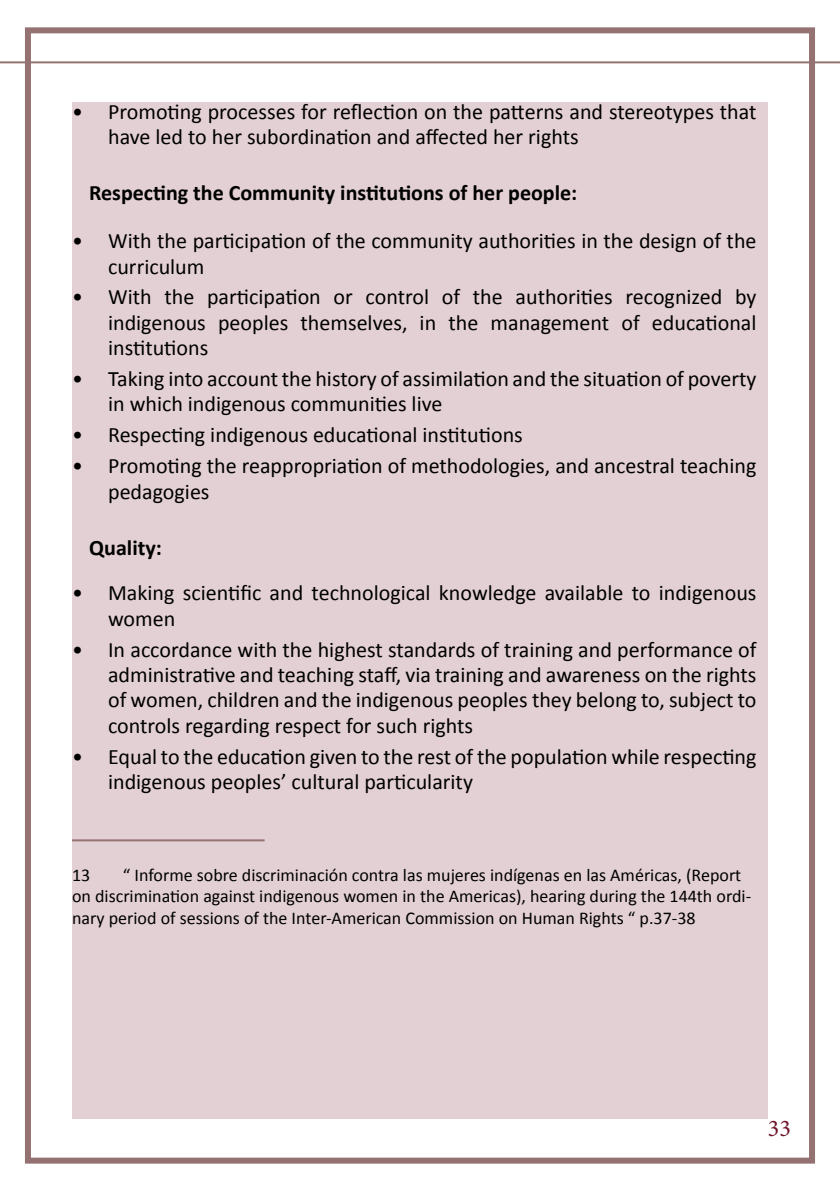
<style>
.page{position:relative;width:840px;height:1191px;background:#fff}
.page>*{position:absolute;margin:0;border:0;box-sizing:border-box;transform-origin:0 0}
.t1{font:24px "Minion Pro";color:#71152a}
.t2{font:22px/25.2px "Calibri";color:#000}
.t3{font:700 22px "Calibri";color:#000}
.t4{font:18px/21.6px "Calibri";color:#000}
</style>
<div class="page">
<hr style="left:0;top:61px;width:839px;height:2px;background:#947271">
<div style="left:25px;top:27px;width:789px;height:1136px;border:6px solid #947271"></div>
<div style="left:72px;top:102px;width:695px;height:1017px;background:#e3d0d4"></div>
<hr style="left:72px;top:839px;width:192px;height:2px;background:#947271">
<p class="t2" style="left:108px;top:99px;width:649px;text-indent:-36px">• Promoting processes for reflection on the patterns and stereotypes that have led to her subordination and affected her rights</p>
<p class="t3" style="left:89px;top:179px;width:489px">Respecting the Community institutions of her people:</p>
<p class="t2" style="left:108px;top:228px;width:649px;text-indent:-36px">• With the participation of the community authorities in the design of the curriculum</p>
<p class="t2" style="left:108px;top:285px;width:649px;text-align:justify;text-indent:-36px">• With the participation or control of the authorities recognized by indigenous peoples themselves, in the management of educational institutions</p>
<p class="t2" style="left:108px;top:366px;width:649px;text-indent:-36px">• Taking into account the history of assimilation and the situation of poverty in which indigenous communities live</p>
<p class="t2" style="left:72px;top:422px;width:452px">• Respecting indigenous educational institutions</p>
<p class="t2" style="left:108px;top:453px;width:649px;text-indent:-36px">• Promoting the reappropriation of methodologies, and ancestral teaching pedagogies</p>
<p class="t3" style="left:89px;top:533px;width:74px">Quality:</p>
<p class="t2" style="left:108px;top:580px;width:649px;text-indent:-36px">• Making scientific and technological knowledge available to indigenous women</p>
<p class="t2" style="left:108px;top:637px;width:649px;text-align:justify;text-indent:-36px">• In accordance with the highest standards of training and performance of administrative and teaching staff, via training and awareness on the rights of women, children and the indigenous peoples they belong to, subject to controls regarding respect for such rights</p>
<p class="t2" style="left:108px;top:743px;width:649px;text-indent:-36px">• Equal to the education given to the rest of the population while respecting indigenous peoples’ cultural particularity</p>
<p class="t4" style="left:72px;top:864px;width:680px;text-indent:51px">“ Informe sobre discriminación contra las mujeres indígenas en las Américas, (Report on discrimination against indigenous women in the Americas), hearing during the 144th ordi&shy;nary period of sessions of the Inter-American Commission on Human Rights “ p.37-38</p>
<p class="t4" style="left:72px;top:864px;width:20px">13</p>
<p class="t1" style="left:767px;top:1112px;width:25px">33</p>
</div>
